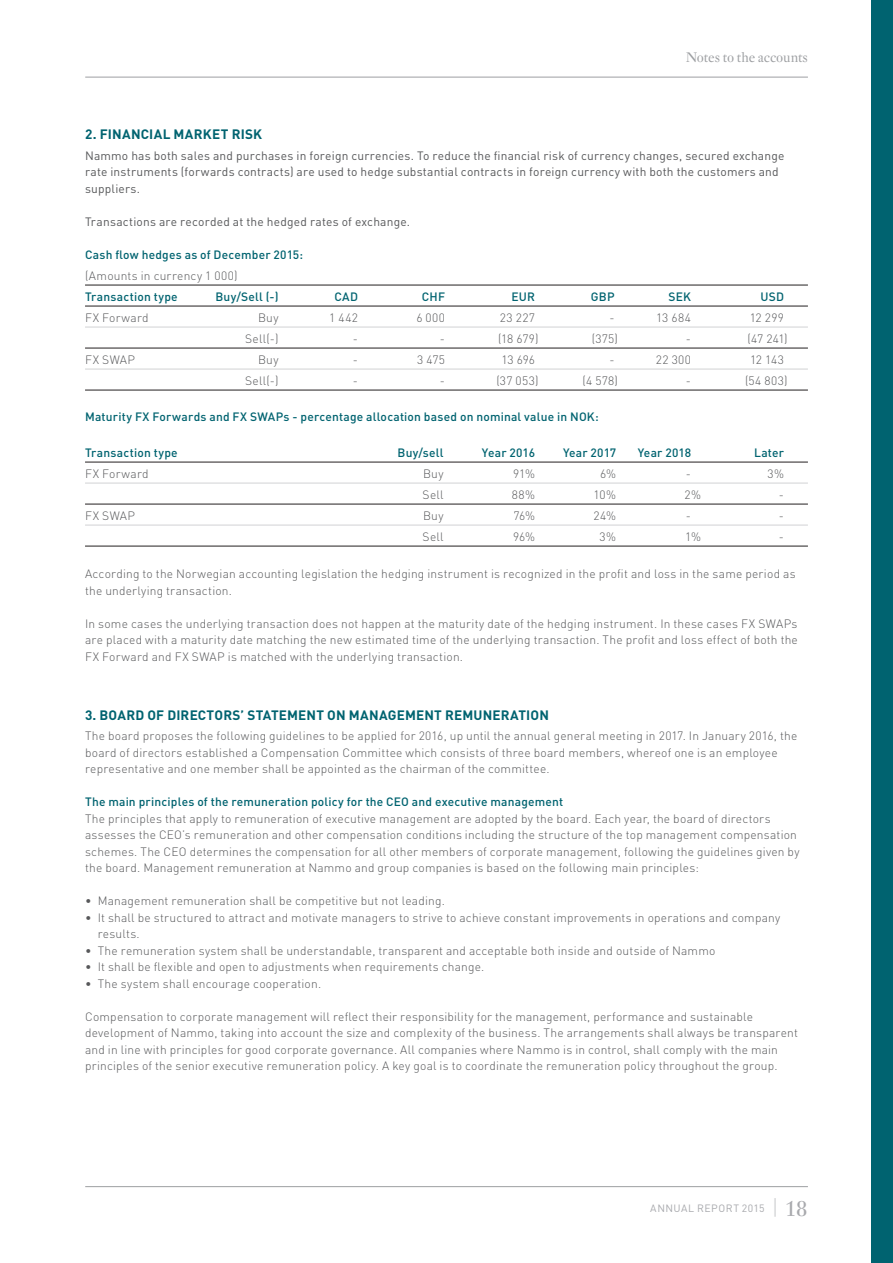
<style>
.page{position:relative;width:893px;height:1263px;background:#fff}
.page>*{position:absolute;margin:0;border:0;box-sizing:border-box;transform-origin:0 0}
.t1{font:700 13.5px "DIN";letter-spacing:.01em;color:#006370}
.t2{font:13.5px "DTL Fleischmann D";letter-spacing:-.01em;color:#9d9fa2}
.t3{font:300 12px/16.5px "DIN";letter-spacing:.015em;color:#57585a}
.t4{font:12px/16.5px "DIN";letter-spacing:.015em;color:#57585a}
.t5{font:500 12px "DIN";letter-spacing:.015em;color:#006370}
.t6{font:10.5px "DIN Pro";letter-spacing:.045em;color:#a8a9ad}
.s1{font-family:"DTL Fleischmann D";font-size:21px;color:#d1d2d4}
.s2{font-family:"DTL Fleischmann D";font-size:21px}
</style>
<div class="page">
<hr style="left:85px;top:77px;width:723px;height:1px;background:#9d9fa2">
<hr style="left:85px;top:285px;width:723px;height:1px;background:#231f20">
<hr style="left:85px;top:306px;width:723px;height:1px;background:#231f20">
<hr style="left:85px;top:327px;width:723px;height:1px;background:#d1d2d4">
<hr style="left:85px;top:348px;width:723px;height:1px;background:#231f20">
<hr style="left:85px;top:369px;width:723px;height:1px;background:#d1d2d4">
<hr style="left:85px;top:390px;width:723px;height:1px;background:#231f20">
<hr style="left:85px;top:462px;width:723px;height:1px;background:#231f20">
<hr style="left:85px;top:483px;width:723px;height:1px;background:#d1d2d4">
<hr style="left:85px;top:504px;width:723px;height:1px;background:#231f20">
<hr style="left:85px;top:525px;width:723px;height:1px;background:#d1d2d4">
<hr style="left:85px;top:546px;width:723px;height:1px;background:#231f20">
<div style="left:872px;top:0;width:21px;height:1263px;background:#006370"></div>
<hr style="left:85px;top:1186px;width:723px;height:1px;background:#9d9fa2">
<p class="t2" style="left:686px;top:49px;width:124px">Notes to the accounts</p>
<p class="t1" style="left:85px;top:125px;width:179px">2. FINANCIAL MARKET RISK</p>
<p class="t4" style="left:85px;top:147px;width:701px">Nammo has both sales and purchases in foreign currencies. To reduce the financial risk of currency changes, secured exchange rate instruments (forwards contracts) are used to hedge substantial contracts in foreign currency with both the customers and suppliers.</p>
<p class="t4" style="left:85px;top:213px;width:327px">Transactions are recorded at the hedged rates of exchange.</p>
<p class="t5" style="left:85px;top:247px;width:219px">Cash flow hedges as of December 2015:</p>
<p class="t3" style="left:85px;top:267px;width:154px">(Amounts in currency 1 000)</p>
<p class="t5" style="left:85px;top:289px;width:94px">Transaction type</p>
<p class="t5" style="left:215px;top:289px;width:65px">Buy/Sell (-)</p>
<p class="t5" style="left:334px;top:289px;width:25px">CAD</p>
<p class="t5" style="left:422px;top:289px;width:25px">CHF</p>
<p class="t5" style="left:511px;top:289px;width:25px">EUR</p>
<p class="t5" style="left:591px;top:289px;width:25px">GBP</p>
<p class="t5" style="left:669px;top:289px;width:24px">SEK</p>
<p class="t5" style="left:760px;top:289px;width:25px">USD</p>
<p class="t3" style="left:85px;top:309px;width:65px">FX Forward</p>
<p class="t3" style="left:258px;top:309px;width:22px">Buy</p>
<p class="t3" style="left:329px;top:309px;width:30px">1 442</p>
<p class="t3" style="left:416px;top:309px;width:30px">6 000</p>
<p class="t3" style="left:500px;top:309px;width:37px">23 227</p>
<p class="t3" style="left:609px;top:309px;width:7px">-</p>
<p class="t3" style="left:656px;top:309px;width:36px">13 684</p>
<p class="t3" style="left:750px;top:309px;width:36px">12 299</p>
<p class="t3" style="left:245px;top:330px;width:35px">Sell(-)</p>
<p class="t3" style="left:353px;top:330px;width:7px">-</p>
<p class="t3" style="left:440px;top:330px;width:7px">-</p>
<p class="t3" style="left:498px;top:330px;width:42px">(18 679)</p>
<p class="t3" style="left:592px;top:330px;width:28px">(375)</p>
<p class="t3" style="left:686px;top:330px;width:7px">-</p>
<p class="t3" style="left:747px;top:330px;width:41px">(47 241)</p>
<p class="t3" style="left:85px;top:351px;width:52px">FX SWAP</p>
<p class="t3" style="left:258px;top:351px;width:22px">Buy</p>
<p class="t3" style="left:353px;top:351px;width:7px">-</p>
<p class="t3" style="left:417px;top:351px;width:29px">3 475</p>
<p class="t3" style="left:502px;top:351px;width:35px">13 696</p>
<p class="t3" style="left:609px;top:351px;width:7px">-</p>
<p class="t3" style="left:656px;top:351px;width:37px">22 300</p>
<p class="t3" style="left:750px;top:351px;width:36px">12 143</p>
<p class="t3" style="left:245px;top:372px;width:35px">Sell(-)</p>
<p class="t3" style="left:353px;top:372px;width:7px">-</p>
<p class="t3" style="left:440px;top:372px;width:7px">-</p>
<p class="t3" style="left:496px;top:372px;width:44px">(37 053)</p>
<p class="t3" style="left:583px;top:372px;width:37px">(4 578)</p>
<p class="t3" style="left:686px;top:372px;width:7px">-</p>
<p class="t3" style="left:745px;top:372px;width:44px">(54 803)</p>
<p class="t5" style="left:85px;top:409px;width:515px">Maturity FX Forwards and FX SWAPs - percentage allocation based on nominal value in NOK:</p>
<p class="t5" style="left:85px;top:445px;width:94px">Transaction type</p>
<p class="t5" style="left:398px;top:445px;width:48px">Buy/sell</p>
<p class="t5" style="left:482px;top:445px;width:55px">Year 2016</p>
<p class="t5" style="left:563px;top:445px;width:55px">Year 2017</p>
<p class="t5" style="left:638px;top:445px;width:55px">Year 2018</p>
<p class="t5" style="left:754px;top:445px;width:32px">Later</p>
<p class="t3" style="left:85px;top:465px;width:65px">FX Forward</p>
<p class="t3" style="left:423px;top:465px;width:22px">Buy</p>
<p class="t3" style="left:513px;top:465px;width:23px">91%</p>
<p class="t3" style="left:600px;top:465px;width:17px">6%</p>
<p class="t3" style="left:686px;top:465px;width:7px">-</p>
<p class="t3" style="left:768px;top:465px;width:18px">3%</p>
<p class="t3" style="left:423px;top:486px;width:22px">Sell</p>
<p class="t3" style="left:512px;top:486px;width:25px">88%</p>
<p class="t3" style="left:594px;top:486px;width:24px">10%</p>
<p class="t3" style="left:684px;top:486px;width:18px">2%</p>
<p class="t3" style="left:779px;top:486px;width:7px">-</p>
<p class="t3" style="left:85px;top:507px;width:52px">FX SWAP</p>
<p class="t3" style="left:423px;top:507px;width:22px">Buy</p>
<p class="t3" style="left:513px;top:507px;width:23px">76%</p>
<p class="t3" style="left:594px;top:507px;width:24px">24%</p>
<p class="t3" style="left:686px;top:507px;width:7px">-</p>
<p class="t3" style="left:779px;top:507px;width:7px">-</p>
<p class="t3" style="left:423px;top:528px;width:22px">Sell</p>
<p class="t3" style="left:513px;top:528px;width:24px">96%</p>
<p class="t3" style="left:600px;top:528px;width:18px">3%</p>
<p class="t3" style="left:685px;top:528px;width:17px">1%</p>
<p class="t3" style="left:779px;top:528px;width:7px">-</p>
<p class="t3" style="left:85px;top:565px;width:712px">According to the Norwegian accounting legislation the hedging instrument is recognized in the profit and loss in the same period as the underlying transaction.</p>
<p class="t3" style="left:85px;top:615px;width:714px;text-align:justify">In some cases the underlying transaction does not happen at the maturity date of the hedging instrument. In these cases FX SWAPs are placed with a maturity date matching the new estimated time of the underlying transaction. The profit and loss effect of both the FX Forward and FX SWAP is matched with the underlying transaction.</p>
<p class="t1" style="left:85px;top:706px;width:465px">3. BOARD OF DIRECTORS’ STATEMENT ON MANAGEMENT REMUNERATION</p>
<p class="t3" style="left:85px;top:727px;width:714px">The board proposes the following guidelines to be applied for 2016, up until the annual general meeting in 2017. In January 2016, the board of directors established a Compensation Committee which consists of three board members, whereof one is an employee representative and one member shall be appointed as the chairman of the committee.</p>
<p class="t5" style="left:85px;top:794px;width:480px">The main principles of the remuneration policy for the CEO and executive management</p>
<p class="t3" style="left:85px;top:810px;width:716px">The principles that apply to remuneration of executive management are adopted by the board. Each year, the board of directors assesses the CEO’s remuneration and other compensation conditions including the structure of the top management compensation schemes. The CEO determines the compensation for all other members of corporate management, following the guidelines given by the board. Management remuneration at Nammo and group companies is based on the following main principles:</p>
<p class="t3" style="left:85px;top:892px;width:361px">• Management remuneration shall be competitive but not leading.</p>
<p class="t3" style="left:98px;top:909px;width:684px;text-indent:-13px">• It shall be structured to attract and motivate managers to strive to achieve constant improvements in operations and company results.</p>
<p class="t3" style="left:85px;top:942px;width:632px">• The remuneration system shall be understandable, transparent and acceptable both inside and outside of Nammo</p>
<p class="t3" style="left:85px;top:958px;width:401px">• It shall be flexible and open to adjustments when requirements change.</p>
<p class="t3" style="left:85px;top:975px;width:238px">• The system shall encourage cooperation.</p>
<p class="t3" style="left:85px;top:1008px;width:714px">Compensation to corporate management will reflect their responsibility for the management, performance and sustainable development of Nammo, taking into account the size and complexity of the business. The arrangements shall always be transparent and in line with principles for good corporate governance. All companies where Nammo is in control, shall comply with the main principles of the senior executive remuneration policy. A key goal is to coordinate the remuneration policy throughout the group.</p>
<p class="t6" style="left:650px;top:1201px;width:159px">ANNUAL REPORT 2015 <span class="s1">|</span> <span class="s2">18</span></p>
</div>
